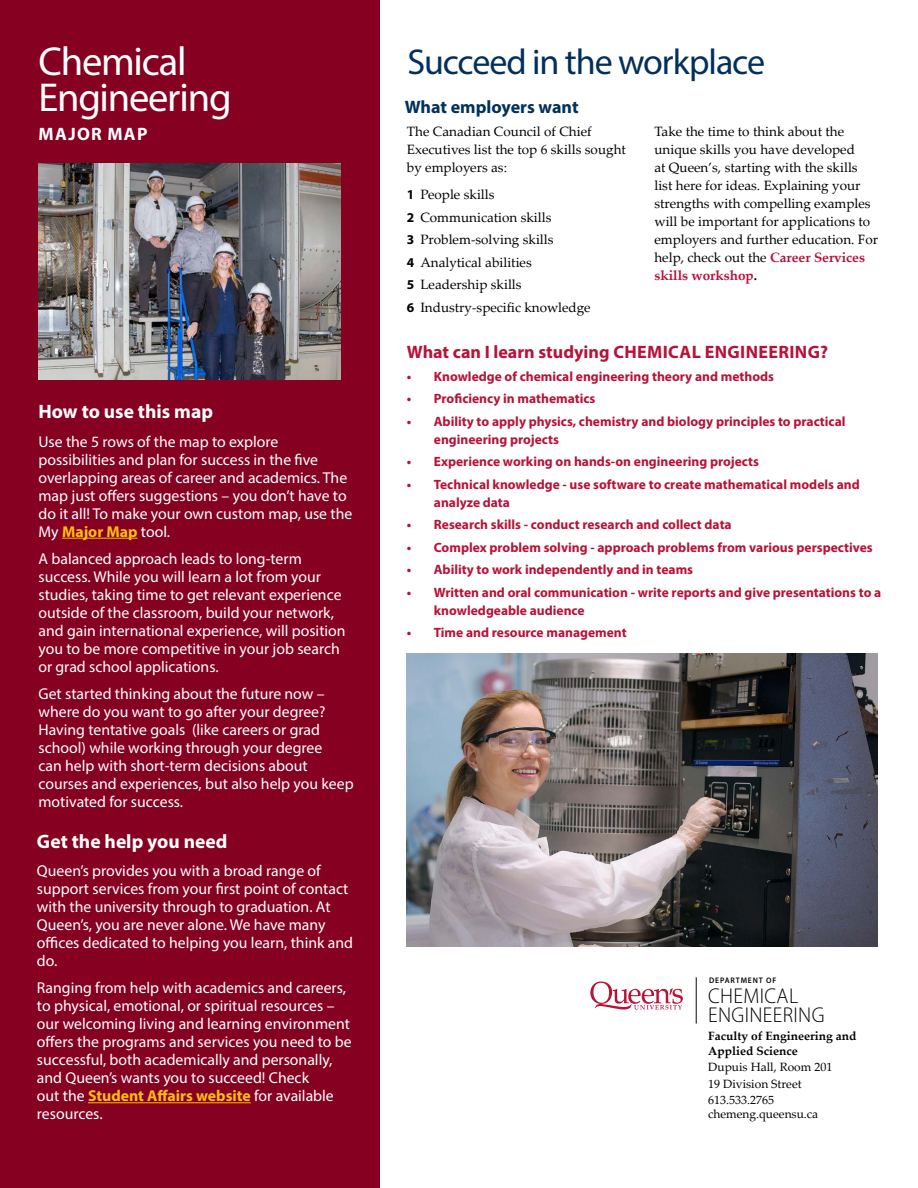
<style>
.page{position:relative;width:918px;height:1188px;background:#fff}
.page>*{position:absolute;margin:0;border:0;box-sizing:border-box;transform-origin:0 0}
.t1{font:40.5px "Myriad Pro";letter-spacing:-.03em;color:#fff}
.t2{font:36px "Myriad Pro";letter-spacing:-.03em;color:#00305e}
.t3{font:300 21.45px/18.8px "Myriad Pro";letter-spacing:.015em;color:#000;scale:.96 1}
.t4{font:700 19.5px "Myriad Pro";color:#fff}
.t5{font:700 18px "Myriad Pro";letter-spacing:.02em;color:#b81237}
.t6{font:700 18px "Myriad Pro";color:#00305e}
.t7{font:700 18px "Myriad Pro";letter-spacing:.07em;color:#fff}
.t8{font:15.75px/18px "Myriad Pro";color:#fff}
.t9{font:700 13.5px/18px "Myriad Pro";color:#b81237}
.t10{font:13.5px/18px "Palatino Linotype";color:#000}
.t11{font:700 13.5px/18px "Palatino Linotype";color:#b81237}
.t12{font:12px/16.5px "Palatino Linotype";color:#000}
.t13{font:700 12px/14.4px "Palatino Linotype";color:#000}
.t14{font:600 8.1px "Myriad Pro";letter-spacing:.11em;color:#000;scale:.96 1}
.s1{font-weight:700;color:#febe10}
.s2{font-family:"Myriad Pro";font-weight:700}
.s3{font-weight:400;color:#000}
.s4{color:#000}
</style>
<div class="page">
<div style="left:0;top:0;width:380px;height:1188px;background:#850021"></div>
<img style="left:38px;top:164px;width:302px;height:216px">
<img style="left:406px;top:653px;width:472px;height:293px">
<svg style="left:590px;top:981px;width:93px;height:29px"></svg>
<hr style="left:696px;top:977px;width:1px;height:47px;background:#000">
<hr style="left:62px;top:538px;width:76px;height:1px;background:#febe10">
<hr style="left:88px;top:1102px;width:163px;height:1px;background:#febe10">
<p class="t1" style="left:38px;top:36px;width:150px">Chemical</p>
<p class="t1" style="left:38px;top:72px;width:195px">Engineering</p>
<p class="t7" style="left:39px;top:122px;width:110px">MAJOR MAP</p>
<p class="t4" style="left:38px;top:399px;width:176px">How to use this map</p>
<p class="t8" style="left:38px;top:432px;width:315px">Use the 5 rows of the map to explore possibilities and plan for success in the five overlapping areas of career and academics. The map just offers suggestions – you don’t have to do it all! To make your own custom map, use the My <span class="s1">Major Map</span> tool.</p>
<p class="t8" style="left:38px;top:549px;width:309px">A balanced approach leads to long-term success. While you will learn a lot from your studies, taking time to get relevant experience outside of the classroom, build your network, and gain international experience, will position you to be more competitive in your job search or grad school applications.</p>
<p class="t8" style="left:38px;top:684px;width:317px">Get started thinking about the future now – where do you want to go after your degree?<br>Having tentative goals (like careers or grad school) while working through your degree<br>can help with short-term decisions about courses and experiences, but also help you keep motivated for success.</p>
<p class="t4" style="left:37px;top:828px;width:192px">Get the help you need</p>
<p class="t8" style="left:37px;top:862px;width:318px">Queen’s provides you with a broad range of support services from your first point of contact with the university through to graduation. At Queen’s, you are never alone. We have many offices dedicated to helping you learn, think and do.</p>
<p class="t8" style="left:37px;top:979px;width:316px">Ranging from help with academics and careers, to physical, emotional, or spiritual resources – our welcoming living and learning environment offers the programs and services you need to be successful, both academically and personally, and Queen’s wants you to succeed! Check<br>out the <span class="s1">Student Affairs website</span> for available resources.</p>
<p class="t2" style="left:407px;top:40px;width:359px">Succeed in the workplace</p>
<p class="t6" style="left:405px;top:95px;width:175px">What employers want</p>
<p class="t10" style="left:407px;top:122px;width:186px">The Canadian Council of Chief</p>
<p class="t10" style="left:654px;top:122px;width:191px">Take the time to think about the</p>
<p class="t10" style="left:407px;top:140px;width:221px">Executives list the top 6 skills sought</p>
<p class="t10" style="left:654px;top:140px;width:202px">unique skills you have developed</p>
<p class="t10" style="left:407px;top:158px;width:102px">by employers as:</p>
<p class="t10" style="left:654px;top:158px;width:208px">at Queen’s, starting with the skills list here for ideas. Explaining your</p>
<p class="t10" style="left:407px;top:185px;width:89px"><span class="s2">1</span> People skills</p>
<p class="t10" style="left:654px;top:194px;width:218px">strengths with compelling examples</p>
<p class="t10" style="left:407px;top:208px;width:146px"><span class="s2">2</span> Communication skills</p>
<p class="t10" style="left:654px;top:212px;width:217px">will be important for applications to</p>
<p class="t10" style="left:407px;top:230px;width:148px"><span class="s2">3</span> Problem-solving skills</p>
<p class="t10" style="left:654px;top:230px;width:225px">employers and further education. For</p>
<p class="t10" style="left:407px;top:253px;width:126px"><span class="s2">4</span> Analytical abilities</p>
<p class="t11" style="left:654px;top:248px;width:212px"><span class="s3">help, check out the</span> Career Services skills workshop<span class="s4">.</span></p>
<p class="t10" style="left:407px;top:273px;width:185px;line-height:22.5px"><span class="s2">5</span> Leadership skills<br><span class="s2">6</span> Industry-specific knowledge</p>
<p class="t5" style="left:407px;top:340px;width:423px">What can I learn studying CHEMICAL ENGINEERING?</p>
<p class="t9" style="left:407px;top:367px;width:369px">• Knowledge of chemical engineering theory and methods</p>
<p class="t9" style="left:407px;top:389px;width:190px">• Proficiency in mathematics</p>
<p class="t9" style="left:434px;top:412px;width:413px;text-indent:-27px">• Ability to apply physics, chemistry and biology principles to practical engineering projects</p>
<p class="t9" style="left:407px;top:452px;width:354px">• Experience working on hands-on engineering projects</p>
<p class="t9" style="left:434px;top:475px;width:427px;text-indent:-27px">• Technical knowledge - use software to create mathematical models and analyze data</p>
<p class="t9" style="left:407px;top:515px;width:326px">• Research skills - conduct research and collect data</p>
<p class="t9" style="left:407px;top:538px;width:467px">• Complex problem solving - approach problems from various perspectives</p>
<p class="t9" style="left:407px;top:560px;width:288px">• Ability to work independently and in teams</p>
<p class="t9" style="left:434px;top:583px;width:449px;text-indent:-27px">• Written and oral communication - write reports and give presentations to a knowledgeable audience</p>
<p class="t9" style="left:407px;top:623px;width:221px">• Time and resource management</p>
<p class="t14" style="left:709px;top:975px;width:72px">DEPARTMENT OF</p>
<p class="t3" style="left:708px;top:987px;width:123px">CHEMICAL<br>ENGINEERING</p>
<p class="t13" style="left:708px;top:1028px;width:150px">Faculty of Engineering and<br>Applied Science</p>
<p class="t12" style="left:708px;top:1058px;width:126px">Dupuis Hall, Room 201<br>19 Division Street<br>613.533.2765</p>
<p class="t12" style="left:708px;top:1106px;width:112px">chemeng.queensu.ca</p>
</div>
